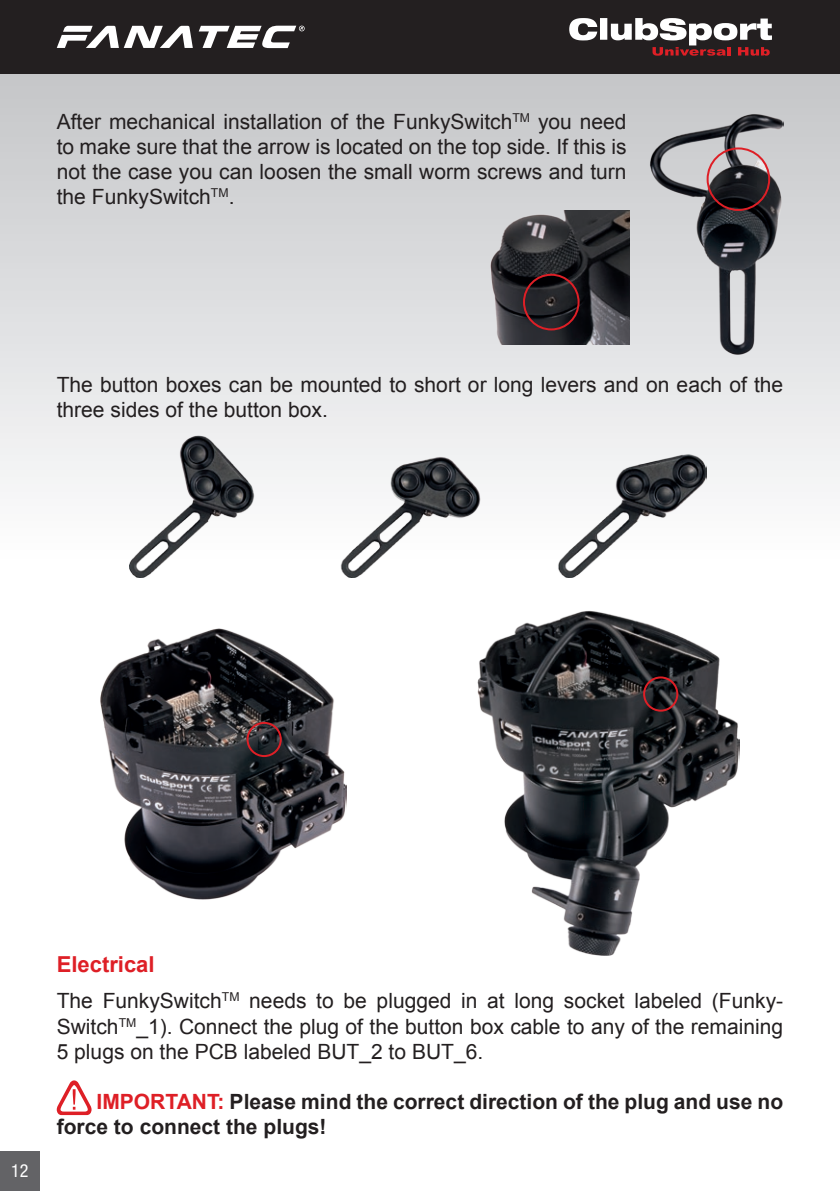
<style>
.page{position:relative;width:840px;height:1191px;background:#fff}
.page>*{position:absolute;margin:0;border:0;box-sizing:border-box;transform-origin:0 0}
.t1{font:700 22px "Arial";color:#de1f26}
.t2{font:21px/25.2px "Arial";color:#231f20;text-align:justify}
.t3{font:700 21px/25.2px "Arial";color:#231f20}
.t4{font:condensed 18px "Helvetica Neue LT Std";color:#fff}
.s1{color:#de1f26}
</style>
<div class="page">
<svg style="left:0;top:74px;width:839px;height:504px"></svg>
<svg style="left:839px;top:0;width:1px;height:484px"></svg>
<div style="left:0;top:1151px;width:39px;height:40px;background:#636366"></div>
<div style="left:0;top:0;width:839px;height:74px;background:#231f20"></div>
<svg style="left:57px;top:26px;width:247px;height:22px"></svg>
<svg style="left:569px;top:18px;width:202px;height:38px"></svg>
<img style="left:649px;top:113px;width:133px;height:241px">
<img style="left:477px;top:610px;width:262px;height:346px">
<img style="left:100px;top:629px;width:246px;height:271px">
<div style="left:246px;top:722px;width:35px;height:35px;border:2px solid #de1f26;border-radius:50%"></div>
<div style="left:642px;top:676px;width:36px;height:35px;border:2px solid #de1f26;border-radius:50%"></div>
<div style="left:706px;top:147px;width:63px;height:64px;border:2px solid #de1f26;border-radius:50%"></div>
<img style="left:490px;top:211px;width:139px;height:134px">
<div style="left:522px;top:274px;width:57px;height:56px;border:2px solid #de1f26;border-radius:50%"></div>
<svg style="left:57px;top:1080px;width:34px;height:35px"></svg>
<img style="left:129px;top:435px;width:142px;height:142px">
<img style="left:331px;top:435px;width:163px;height:142px">
<img style="left:554px;top:435px;width:152px;height:142px">
<p class="t2" style="left:57px;top:109px;width:571px">After mechanical installation of the FunkySwitch<sup>TM</sup> you need to make sure that the arrow is located on the top side. If this is not the case you can loosen the small worm screws and turn the FunkySwitch<sup>TM</sup>.</p>
<p class="t2" style="left:57px;top:372px;width:727px">The button boxes can be mounted to short or long levers and on each of the three sides of the button box.</p>
<p class="t4" style="left:11px;top:1160px;width:19px">12</p>
<p class="t1" style="left:57px;top:948px;width:99px">Electrical</p>
<p class="t2" style="left:57px;top:988px;width:727px">The FunkySwitch<sup>TM</sup> needs to be plugged in at long socket labeled (Funky-Switch<sup>TM</sup>_1). Connect the plug of the button box cable to any of the remaining 5 plugs on the PCB labeled BUT_2 to BUT_6.</p>
<p class="t3" style="left:57px;top:1089px;width:727px;text-indent:40px"><span class="s1">IMPORTANT:</span> Please mind the correct direction of the plug and use no force to connect the plugs!</p>
</div>
